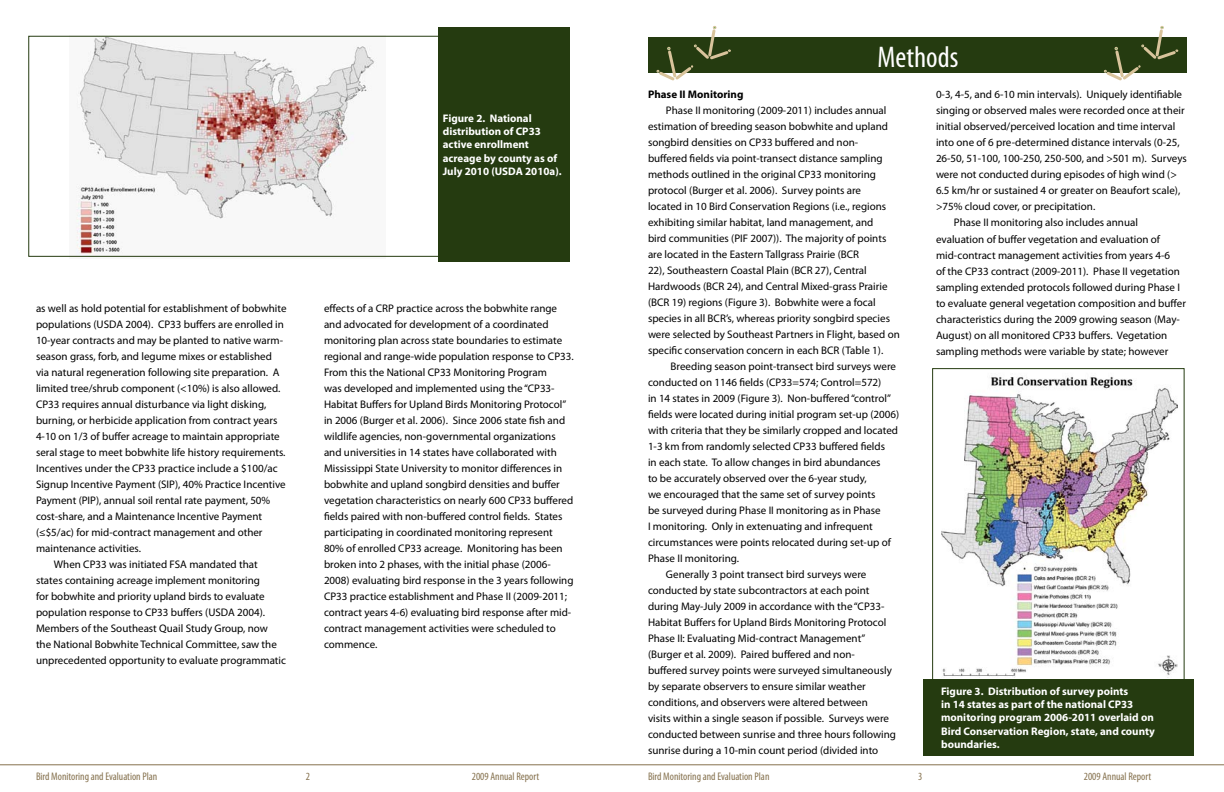
<style>
.page{position:relative;width:1224px;height:792px;background:#fff}
.page>*{position:absolute;margin:0;border:0;box-sizing:border-box;transform-origin:0 0}
.t1{font:condensed 30px "Myriad Pro";color:#fff}
.t2{font:11px/16px "Myriad Pro";color:#000}
.t3{font:700 11px/13.2px "Myriad Pro";color:#fff}
.t4{font:condensed 11px "Myriad Pro";color:#86724f}
.t5{font:700 11px "Myriad Pro";color:#000}
</style>
<div class="page">
<hr style="left:0;top:765px;width:612px;height:1px;background:#86724f">
<hr style="left:612px;top:765px;width:612px;height:1px;background:#86724f">
<img style="left:69px;top:35px;width:317px;height:224px">
<div style="left:438px;top:27px;width:132px;height:234px;background:#253b10"></div>
<div style="left:28px;top:36px;width:539px;height:221px;border:1px solid #253b10"></div>
<div style="left:924px;top:680px;width:270px;height:76px;background:#253b10"></div>
<div style="left:648px;top:37px;width:540px;height:36px;background:#253b10"></div>
<svg style="left:1104px;top:26px;width:74px;height:55px"></svg>
<svg style="left:656px;top:26px;width:75px;height:55px"></svg>
<img style="left:941px;top:376px;width:236px;height:301px">
<div style="left:932px;top:368px;width:252px;height:382px;border:1px solid #253b10"></div>
<p class="t3" style="left:443px;top:111px;width:120px">Figure 2. National distribution of CP33 active enrollment acreage by county as of<br>July 2010 (USDA 2010a).</p>
<p class="t2" style="left:36px;top:300px;width:252px">as well as hold potential for establishment of bobwhite</p>
<p class="t2" style="left:36px;top:316px;width:249px">populations (USDA 2004). CP33 buffers are enrolled in</p>
<p class="t2" style="left:36px;top:332px;width:249px">10-year contracts and may be planted to native warm-</p>
<p class="t2" style="left:36px;top:348px;width:238px">season grass, forb, and legume mixes or established</p>
<p class="t2" style="left:36px;top:364px;width:245px">via natural regeneration following site preparation. A</p>
<p class="t2" style="left:36px;top:380px;width:246px">limited tree/shrub component (&lt;10%) is also allowed.</p>
<p class="t2" style="left:36px;top:396px;width:232px">CP33 requires annual disturbance via light disking,</p>
<p class="t2" style="left:36px;top:412px;width:243px">burning, or herbicide application from contract years</p>
<p class="t2" style="left:36px;top:428px;width:245px">4-10 on 1/3 of buffer acreage to maintain appropriate</p>
<p class="t2" style="left:36px;top:444px;width:251px">seral stage to meet bobwhite life history requirements.</p>
<p class="t2" style="left:36px;top:460px;width:243px">Incentives under the CP33 practice include a $100/ac</p>
<p class="t2" style="left:36px;top:476px;width:251px">Signup Incentive Payment (SIP), 40% Practice Incentive</p>
<p class="t2" style="left:36px;top:492px;width:236px">Payment (PIP), annual soil rental rate payment, 50%</p>
<p class="t2" style="left:36px;top:508px;width:228px">cost-share, and a Maintenance Incentive Payment</p>
<p class="t2" style="left:36px;top:524px;width:228px">(≤$5/ac) for mid-contract management and other</p>
<p class="t2" style="left:36px;top:540px;width:107px">maintenance activities.</p>
<p class="t2" style="left:54px;top:556px;width:205px">When CP33 was initiated FSA mandated that</p>
<p class="t2" style="left:36px;top:572px;width:226px">states containing acreage implement monitoring</p>
<p class="t2" style="left:36px;top:588px;width:230px">for bobwhite and priority upland birds to evaluate</p>
<p class="t2" style="left:36px;top:604px;width:231px">population response to CP33 buffers (USDA 2004).</p>
<p class="t2" style="left:36px;top:620px;width:234px">Members of the Southeast Quail Study Group, now</p>
<p class="t2" style="left:36px;top:636px;width:242px">the National Bobwhite Technical Committee, saw the</p>
<p class="t2" style="left:36px;top:652px;width:252px">unprecedented opportunity to evaluate programmatic</p>
<p class="t2" style="left:324px;top:300px;width:251px">effects of a CRP practice across the bobwhite range and advocated for development of a coordinated monitoring plan across state boundaries to estimate regional and range-wide population response to CP33.<br>From this the National CP33 Monitoring Program<br>was developed and implemented using the “CP33- Habitat Buffers for Upland Birds Monitoring Protocol” in 2006 (Burger et al. 2006). Since 2006 state fish and wildlife agencies, non-governmental organizations and universities in 14 states have collaborated with Mississippi State University to monitor differences in bobwhite and upland songbird densities and buffer vegetation characteristics on nearly 600 CP33 buffered fields paired with non-buffered control fields. States participating in coordinated monitoring represent 80% of enrolled CP33 acreage. Monitoring has been broken into 2 phases, with the initial phase (2006- 2008) evaluating bird response in the 3 years following CP33 practice establishment and Phase II (2009-2011; contract years 4-6) evaluating bird response after mid&shy;contract management activities were scheduled to commence.</p>
<h1 class="t1" style="left:878px;top:38px;width:82px">Methods</h1>
<p class="t5" style="left:648px;top:87px;width:97px">Phase II Monitoring</p>
<p class="t2" style="left:648px;top:102px;width:253px;text-indent:18px">Phase II monitoring (2009-2011) includes annual estimation of breeding season bobwhite and upland songbird densities on CP33 buffered and non&shy;buffered fields via point-transect distance sampling methods outlined in the original CP33 monitoring protocol (Burger et al. 2006). Survey points are<br>located in 10 Bird Conservation Regions (i.e., regions exhibiting similar habitat, land management, and<br>bird communities (PIF 2007)). The majority of points are located in the Eastern Tallgrass Prairie (BCR<br>22), Southeastern Coastal Plain (BCR 27), Central Hardwoods (BCR 24), and Central Mixed-grass Prairie (BCR 19) regions (Figure 3). Bobwhite were a focal species in all BCR’s, whereas priority songbird species were selected by Southeast Partners in Flight, based on specific conservation concern in each BCR (Table 1).</p>
<p class="t2" style="left:671px;top:358px;width:227px">Breeding season point-transect bird surveys were</p>
<p class="t2" style="left:648px;top:374px;width:235px">conducted on 1146 fields (CP33=574; Control=572)</p>
<p class="t2" style="left:648px;top:390px;width:244px">in 14 states in 2009 (Figure 3). Non-buffered “control”</p>
<p class="t2" style="left:648px;top:406px;width:253px">fields were located during initial program set-up (2006)</p>
<p class="t2" style="left:648px;top:422px;width:252px">with criteria that they be similarly cropped and located</p>
<p class="t2" style="left:648px;top:438px;width:239px">1-3 km from randomly selected CP33 buffered fields</p>
<p class="t2" style="left:648px;top:455px;width:234px">in each state. To allow changes in bird abundances</p>
<p class="t2" style="left:648px;top:471px;width:220px">to be accurately observed over the 6-year study,</p>
<p class="t2" style="left:648px;top:487px;width:229px">we encouraged that the same set of survey points</p>
<p class="t2" style="left:648px;top:503px;width:234px">be surveyed during Phase II monitoring as in Phase</p>
<p class="t2" style="left:648px;top:519px;width:226px">I monitoring. Only in extenuating and infrequent</p>
<p class="t2" style="left:648px;top:535px;width:244px">circumstances were points relocated during set-up of</p>
<p class="t2" style="left:648px;top:551px;width:93px">Phase II monitoring.</p>
<p class="t2" style="left:666px;top:567px;width:202px">Generally 3 point transect bird surveys were</p>
<p class="t2" style="left:648px;top:583px;width:223px">conducted by state subcontractors at each point</p>
<p class="t2" style="left:648px;top:599px;width:238px">during May-July 2009 in accordance with the “CP33-</p>
<p class="t2" style="left:648px;top:615px;width:240px">Habitat Buffers for Upland Birds Monitoring Protocol</p>
<p class="t2" style="left:648px;top:631px;width:219px">Phase II: Evaluating Mid-contract Management”</p>
<p class="t2" style="left:648px;top:647px;width:208px">(Burger et al. 2009). Paired buffered and non-</p>
<p class="t2" style="left:648px;top:663px;width:245px">buffered survey points were surveyed simultaneously</p>
<p class="t2" style="left:648px;top:679px;width:219px">by separate observers to ensure similar weather</p>
<p class="t2" style="left:648px;top:695px;width:221px">conditions, and observers were altered between</p>
<p class="t2" style="left:648px;top:711px;width:243px">visits within a single season if possible. Surveys were</p>
<p class="t2" style="left:648px;top:727px;width:250px">conducted between sunrise and three hours following</p>
<p class="t2" style="left:648px;top:743px;width:232px">sunrise during a 10-min count period (divided into</p>
<p class="t2" style="left:936px;top:87px;width:248px">0-3, 4-5, and 6-10 min intervals). Uniquely identifiable</p>
<p class="t2" style="left:936px;top:103px;width:250px">singing or observed males were recorded once at their</p>
<p class="t2" style="left:936px;top:119px;width:241px">initial observed/perceived location and time interval</p>
<p class="t2" style="left:936px;top:135px;width:245px">into one of 6 pre-determined distance intervals (0-25,</p>
<p class="t2" style="left:936px;top:151px;width:252px">26-50, 51-100, 100-250, 250-500, and &gt;501 m). Surveys</p>
<p class="t2" style="left:936px;top:167px;width:242px">were not conducted during episodes of high wind (&gt;</p>
<p class="t2" style="left:936px;top:183px;width:246px">6.5 km/hr or sustained 4 or greater on Beaufort scale),</p>
<p class="t2" style="left:936px;top:199px;width:161px">&gt;75% cloud cover, or precipitation.</p>
<p class="t2" style="left:954px;top:215px;width:186px">Phase II monitoring also includes annual</p>
<p class="t2" style="left:936px;top:231px;width:226px">evaluation of buffer vegetation and evaluation of</p>
<p class="t2" style="left:936px;top:247px;width:236px">mid-contract management activities from years 4-6</p>
<p class="t2" style="left:936px;top:263px;width:245px">of the CP33 contract (2009-2011). Phase II vegetation</p>
<p class="t2" style="left:936px;top:279px;width:245px">sampling extended protocols followed during Phase I</p>
<p class="t2" style="left:936px;top:295px;width:251px">to evaluate general vegetation composition and buffer</p>
<p class="t2" style="left:936px;top:311px;width:245px">characteristics during the 2009 growing season (May-</p>
<p class="t2" style="left:936px;top:327px;width:233px">August) on all monitored CP33 buffers. Vegetation</p>
<p class="t2" style="left:936px;top:343px;width:234px">sampling methods were variable by state; however</p>
<p class="t3" style="left:941px;top:684px;width:215px">Figure 3. Distribution of survey points<br>in 14 states as part of the national CP33 monitoring program 2006-2011 overlaid on Bird Conservation Region, state, and county boundaries.</p>
<p class="t4" style="left:36px;top:770px;width:123px">Bird Monitoring and Evaluation Plan</p>
<p class="t4" style="left:306px;top:770px;width:6px">2</p>
<p class="t4" style="left:472px;top:770px;width:69px">2009 Annual Report</p>
<p class="t4" style="left:648px;top:770px;width:123px">Bird Monitoring and Evaluation Plan</p>
<p class="t4" style="left:918px;top:770px;width:6px">3</p>
<p class="t4" style="left:1084px;top:770px;width:69px">2009 Annual Report</p>
</div>
